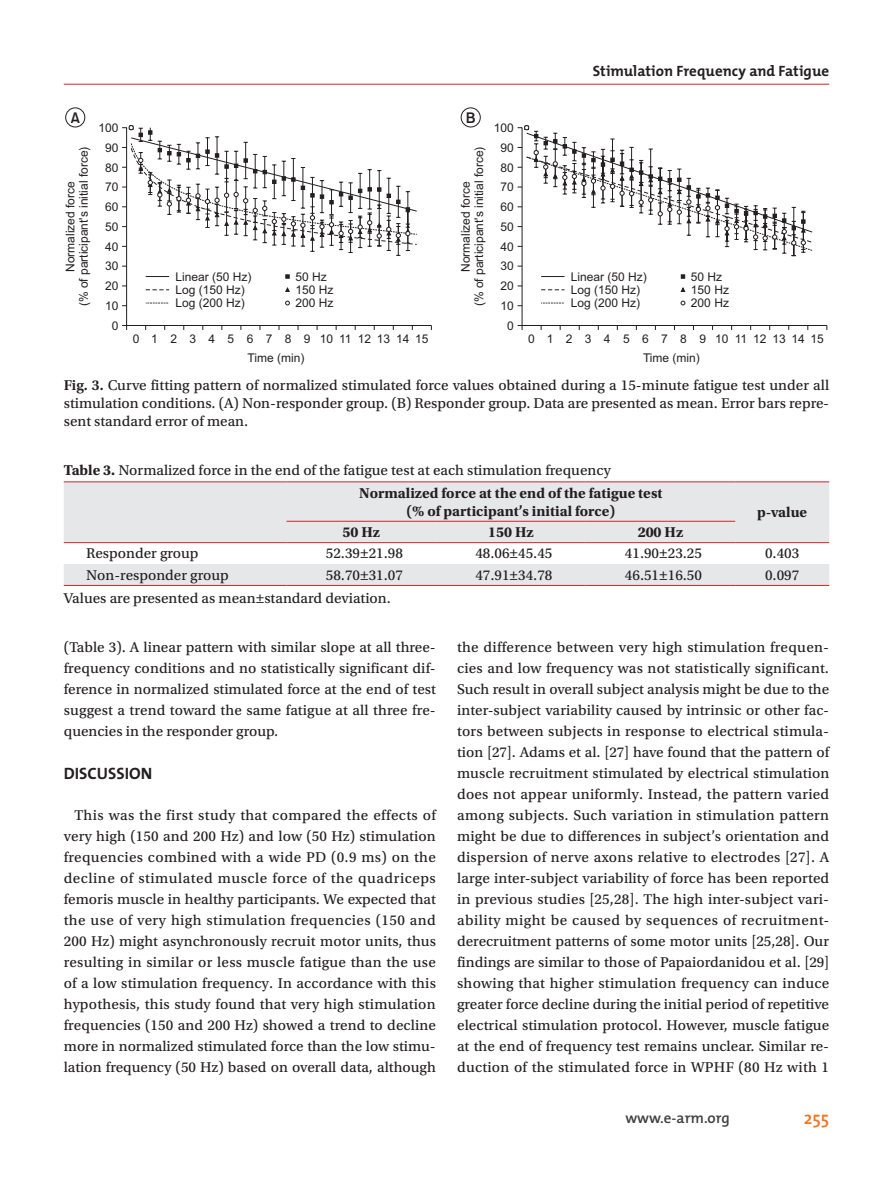
<style>
.page{position:relative;width:893px;height:1191px;background:#fff}
.page>*{position:absolute;margin:0;border:0;box-sizing:border-box;transform-origin:0 0}
.t1{font:600 18px "The Mix";color:#f47321}
.서론{font:700 16.5px "The Mix";color:#231f20}
.바탕글{font:15px/21px "Utopia Std Capt";color:#231f20;text-align:justify}
.그림{font:15px/18px "Utopia Std Capt";color:#231f20;text-align:justify}
.표{font:15px "Utopia Std Capt";color:#231f20}
.표1라인{font:700 15px "Utopia Std";color:#231f20}
.t2{font:700 15px "The Mix";color:#231f20}
.t3{font:600 15px "The Mix";color:#3e3e3f}
.t4{font:15px "Gothic 725 BT Bold A";color:#231f20}
.t5{font:12px/19.8px "Arial";color:#231f20;text-align:center}
.s1{font-family:"Utopia Std";font-weight:600}
.s2{font-family:"Utopia Std";font-weight:700}
</style>
<div class="page">
<hr style="left:64px;top:84px;width:765px;height:1px;background:#d1232a">
<svg style="left:64px;top:482px;width:765px;height:103px;fill:#e6e7e9"></svg>
<hr style="left:287px;top:521px;width:149px;height:1px;background:#d1232a">
<hr style="left:436px;top:521px;width:150px;height:1px;background:#d1232a">
<hr style="left:586px;top:521px;width:149px;height:1px;background:#d1232a">
<hr style="left:64px;top:481px;width:223px;height:1px;background:#d1232a">
<hr style="left:287px;top:481px;width:149px;height:1px;background:#d1232a">
<hr style="left:436px;top:481px;width:150px;height:1px;background:#d1232a">
<hr style="left:586px;top:481px;width:149px;height:1px;background:#d1232a">
<hr style="left:735px;top:481px;width:94px;height:1px;background:#d1232a">
<hr style="left:64px;top:542px;width:223px;height:1px;background:#d1232a">
<hr style="left:287px;top:542px;width:149px;height:1px;background:#d1232a">
<hr style="left:436px;top:542px;width:150px;height:1px;background:#d1232a">
<hr style="left:586px;top:542px;width:149px;height:1px;background:#d1232a">
<hr style="left:735px;top:542px;width:94px;height:1px;background:#d1232a">
<hr style="left:64px;top:585px;width:223px;height:1px;background:#d1232a">
<hr style="left:287px;top:585px;width:149px;height:1px;background:#d1232a">
<hr style="left:436px;top:585px;width:150px;height:1px;background:#d1232a">
<hr style="left:586px;top:585px;width:149px;height:1px;background:#d1232a">
<hr style="left:735px;top:585px;width:94px;height:1px;background:#d1232a">
<div style="left:65px;top:108px;width:20px;height:19px;border:1px solid #231f20;border-radius:50%"></div>
<svg style="left:122px;top:256px;width:309px;height:70px"></svg>
<div style="left:461px;top:108px;width:19px;height:19px;border:1px solid #231f20;border-radius:50%"></div>
<svg style="left:517px;top:127px;width:311px;height:199px"></svg>
<svg style="left:146px;top:303px;width:23px;height:1px"></svg>
<svg style="left:146px;top:289px;width:23px;height:1px"></svg>
<svg style="left:146px;top:276px;width:23px;height:1px"></svg>
<svg style="left:284px;top:287px;width:7px;height:5px"></svg>
<svg style="left:285px;top:301px;width:5px;height:4px"></svg>
<svg style="left:285px;top:274px;width:5px;height:5px"></svg>
<svg style="left:541px;top:303px;width:23px;height:1px"></svg>
<svg style="left:541px;top:289px;width:23px;height:1px"></svg>
<svg style="left:541px;top:276px;width:23px;height:1px"></svg>
<svg style="left:680px;top:287px;width:6px;height:5px"></svg>
<svg style="left:681px;top:301px;width:4px;height:4px"></svg>
<svg style="left:681px;top:274px;width:4px;height:5px"></svg>
<svg style="left:518px;top:125px;width:295px;height:131px"></svg>
<svg style="left:122px;top:125px;width:295px;height:131px"></svg>
<p class="t4" style="left:71px;top:109px;width:11px">A</p>
<p class="t5" style="left:65px;top:306px;width:161px;line-height:13.4px;rotate:-90deg">Normalized force<br>(% of participant's initial force)</p>
<p class="t5" style="left:98px;top:119px;width:22px">100<br>90<br>80<br>70<br>60<br>50<br>40<br>30<br>20<br>10</p>
<p class="t5" style="left:112px;top:317px;width:8px">0</p>
<p class="t5" style="left:133px;top:330px;width:8px">0</p>
<p class="t2" style="left:593px;top:59px;width:238px">Stimulation Frequency and Fatigue</p>
<p class="t4" style="left:466px;top:109px;width:11px">B</p>
<p class="t5" style="left:494px;top:119px;width:22px">100<br>90<br>80<br>70<br>60<br>50<br>40<br>30<br>20<br>10</p>
<p class="t5" style="left:460px;top:306px;width:161px;line-height:13.4px;rotate:-90deg">Normalized force<br>(% of participant's initial force)</p>
<p class="t5" style="left:175px;top:271px;width:78px;line-height:13.4px;text-align:left">Linear (50 Hz)<br>Log (150 Hz)<br>Log (200 Hz)</p>
<p class="t5" style="left:691px;top:271px;width:40px;line-height:13.4px;text-align:left">50 Hz<br>150 Hz<br>200 Hz</p>
<p class="t5" style="left:571px;top:271px;width:78px;line-height:13.4px;text-align:left">Linear (50 Hz)<br>Log (150 Hz)<br>Log (200 Hz)</p>
<p class="t5" style="left:295px;top:271px;width:40px;line-height:13.4px;text-align:left">50 Hz<br>150 Hz<br>200 Hz</p>
<p class="t5" style="left:507px;top:317px;width:8px">0</p>
<p class="t5" style="left:151px;top:330px;width:260px">1 2 3 4 5 6 7 8 9 1011121314</p>
<p class="t5" style="left:415px;top:330px;width:15px">15</p>
<p class="t5" style="left:528px;top:330px;width:8px">0</p>
<p class="t5" style="left:547px;top:330px;width:260px">1 2 3 4 5 6 7 8 9 1011121314</p>
<p class="t5" style="left:810px;top:330px;width:15px">15</p>
<p class="t5" style="left:248px;top:348px;width:58px">Time (min)</p>
<p class="t5" style="left:643px;top:348px;width:58px">Time (min)</p>
<p class="그림" style="left:64px;top:376px;width:767px"><span class="s1">Fig. 3.</span> Curve fitting pattern of normalized stimulated force values obtained during a 15-minute fatigue test under all stimulation conditions. (A) Non-responder group. (B) Responder group. Data are presented as mean. Error bars repre&shy;sent standard error of mean.</p>
<p class="표" style="left:64px;top:462px;width:549px"><span class="s2">Table 3.</span> Normalized force in the end of the fatigue test at each stimulation frequency</p>
<p class="표1라인" style="left:359px;top:484px;width:305px">Normalized force at the end of the fatigue test</p>
<p class="표1라인" style="left:406px;top:502px;width:211px">(% of participant’s initial force)</p>
<p class="표1라인" style="left:757px;top:503px;width:52px">p-value</p>
<p class="표1라인" style="left:343px;top:523px;width:39px">50 Hz</p>
<p class="표1라인" style="left:488px;top:523px;width:47px">150 Hz</p>
<p class="표1라인" style="left:638px;top:523px;width:47px">200 Hz</p>
<p class="표" style="left:86px;top:545px;width:114px">Responder group</p>
<p class="표" style="left:326px;top:545px;width:79px">52.39±21.98</p>
<p class="표" style="left:475px;top:545px;width:79px">48.06±45.45</p>
<p class="표" style="left:625px;top:545px;width:79px">41.90±23.25</p>
<p class="표" style="left:765px;top:545px;width:36px">0.403</p>
<p class="표" style="left:86px;top:566px;width:144px">Non-responder group</p>
<p class="표" style="left:326px;top:566px;width:79px">58.70±31.07</p>
<p class="표" style="left:475px;top:566px;width:79px">47.91±34.78</p>
<p class="표" style="left:625px;top:566px;width:79px">46.51±16.50</p>
<p class="표" style="left:765px;top:566px;width:36px">0.097</p>
<p class="표" style="left:64px;top:589px;width:329px">Values are presented as mean±standard deviation.</p>
<p class="바탕글" style="left:64px;top:636px;width:374px">(Table 3). A linear pattern with similar slope at all three&shy;frequency conditions and no statistically significant dif&shy;ference in normalized stimulated force at the end of test suggest a trend toward the same fatigue at all three fre&shy;quencies in the responder group.</p>
<p class="서론" style="left:64px;top:759px;width:90px">DISCUSSION</p>
<p class="바탕글" style="left:64px;top:804px;width:374px;text-indent:11px">This was the first study that compared the effects of very high (150 and 200 Hz) and low (50 Hz) stimulation frequencies combined with a wide PD (0.9 ms) on the decline of stimulated muscle force of the quadriceps femoris muscle in healthy participants. We expected that the use of very high stimulation frequencies (150 and 200 Hz) might asynchronously recruit motor units, thus resulting in similar or less muscle fatigue than the use of a low stimulation frequency. In accordance with this hypothesis, this study found that very high stimulation frequencies (150 and 200 Hz) showed a trend to decline more in normalized stimulated force than the low stimu&shy;lation frequency (50 Hz) based on overall data, although</p>
<p class="바탕글" style="left:457px;top:636px;width:374px">the difference between very high stimulation frequen&shy;cies and low frequency was not statistically significant.<br>Such result in overall subject analysis might be due to the inter-subject variability caused by intrinsic or other fac&shy;tors between subjects in response to electrical stimula&shy;tion [27]. Adams et al. [27] have found that the pattern of muscle recruitment stimulated by electrical stimulation does not appear uniformly. Instead, the pattern varied among subjects. Such variation in stimulation pattern might be due to differences in subject’s orientation and dispersion of nerve axons relative to electrodes [27]. A large inter-subject variability of force has been reported in previous studies [25,28]. The high inter-subject vari&shy;ability might be caused by sequences of recruitment&shy;derecruitment patterns of some motor units [25,28]. Our findings are similar to those of Papaiordanidou et al. [29] showing that higher stimulation frequency can induce greater force decline during the initial period of repetitive electrical stimulation protocol. However, muscle fatigue at the end of frequency test remains unclear. Similar re&shy;duction of the stimulated force in WPHF (80 Hz with 1</p>
<p class="t3" style="left:625px;top:1105px;width:106px">www.e-arm.org</p>
<p class="t1" style="left:804px;top:1102px;width:27px">255</p>
</div>
